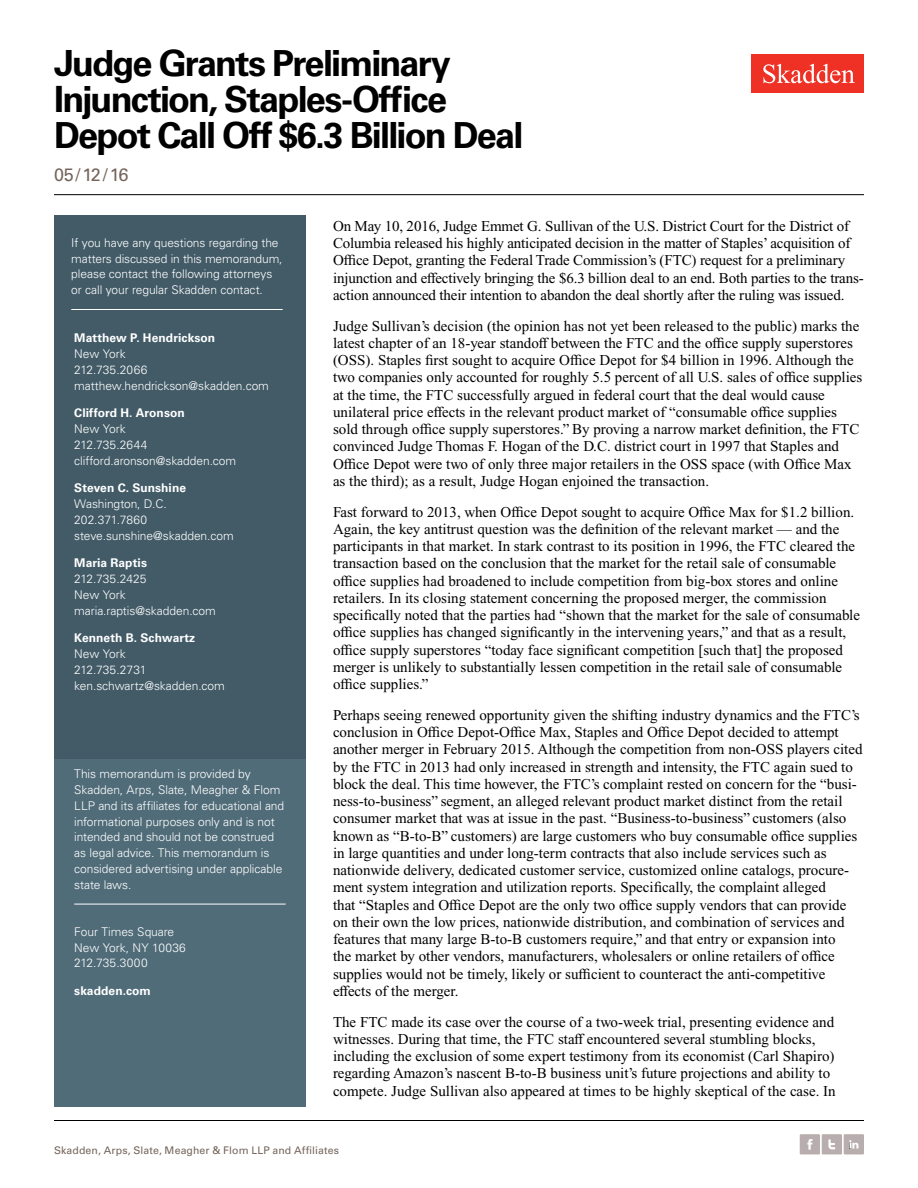
<style>
.page{position:relative;width:918px;height:1188px;background:#fff}
.page>*{position:absolute;margin:0;border:0;box-sizing:border-box;transform-origin:0 0}
.t1{font:700 36px/36px "Univers LT Std";letter-spacing:-.05em;color:#000}
.t2{font:18px "Univers LT Std";color:#74645a}
.t3{font:15px/17.2px "Times New Roman PS Std";color:#000}
.t4{font:300 12px/15.8px "Univers LT Std";letter-spacing:-.005em;color:#fff}
.t5{font:700 12px "Univers LT Std";letter-spacing:.005em;color:#fff}
.t6{font:10.5px "Univers LT Std";letter-spacing:.01em;color:#74645a}
</style>
<div class="page">
<div style="left:752px;top:54px;width:112px;height:39px;background:#ee3124"></div>
<svg style="left:763px;top:64px;width:92px;height:19px"></svg>
<div style="left:844px;top:1134px;width:20px;height:20px;background:#b9aeae"></div>
<svg style="left:849px;top:1140px;width:9px;height:9px"></svg>
<div style="left:800px;top:1134px;width:20px;height:20px;background:#b9aeae"></div>
<svg style="left:807px;top:1139px;width:5px;height:11px"></svg>
<div style="left:822px;top:1134px;width:20px;height:20px;background:#b9aeae"></div>
<svg style="left:828px;top:1139px;width:7px;height:10px"></svg>
<div style="left:54px;top:750px;width:252px;height:357px;background:#506c79"></div>
<hr style="left:74px;top:904px;width:212px;height:1px;background:#fff">
<div style="left:54px;top:215px;width:252px;height:543px;background:#425b67"></div>
<hr style="left:71px;top:309px;width:212px;height:1px;background:#fff">
<hr style="left:54px;top:1120px;width:810px;height:1px;background:#000">
<hr style="left:54px;top:194px;width:810px;height:1px;background:#000">
<h1 class="t1" style="left:54px;top:45px;width:471px">Judge Grants Preliminary<br>Injunction, Staples-Office<br>Depot Call Off $6.3 Billion Deal</h1>
<p class="t2" style="left:54px;top:164px;width:76px">05/12/16</p>
<p class="t4" style="left:71px;top:235px;width:213px">If you have any questions regarding the matters discussed in this memorandum, please contact the following attorneys or call your regular Skadden contact.</p>
<p class="t5" style="left:74px;top:331px;width:143px">Matthew P. Hendrickson</p>
<p class="t4" style="left:74px;top:346px;width:196px">New York<br>212.735.2066 matthew.hendrickson@skadden.com</p>
<p class="t5" style="left:74px;top:406px;width:112px">Clifford H. Aronson</p>
<p class="t4" style="left:74px;top:421px;width:164px">New York<br>212.735.2644 clifford.aronson@skadden.com</p>
<p class="t5" style="left:74px;top:481px;width:113px">Steven C. Sunshine</p>
<p class="t4" style="left:74px;top:496px;width:161px">Washington, D.C.<br>202.371.7860 steve.sunshine@skadden.com</p>
<p class="t5" style="left:74px;top:556px;width:74px">Maria Raptis</p>
<p class="t4" style="left:74px;top:571px;width:143px">212.735.2425<br>New York maria.raptis@skadden.com</p>
<p class="t5" style="left:74px;top:631px;width:123px">Kenneth B. Schwartz</p>
<p class="t4" style="left:74px;top:646px;width:152px">New York<br>212.735.2731 ken.schwartz@skadden.com</p>
<p class="t4" style="left:74px;top:766px;width:212px">This memorandum is provided by Skadden, Arps, Slate, Meagher &amp; Flom LLP and its affiliates for educational and informational purposes only and is not intended and should not be construed as legal advice. This memorandum is considered advertising under applicable state laws.</p>
<p class="t4" style="left:74px;top:924px;width:113px">Four Times Square<br>New York, NY 10036<br>212.735.3000</p>
<p class="t5" style="left:74px;top:984px;width:78px">skadden.com</p>
<p class="t3" style="left:333px;top:217px;width:532px">On May 10, 2016, Judge Emmet G. Sullivan of the U.S. District Court for the District of Columbia released his highly anticipated decision in the matter of Staples’ acquisition of Office Depot, granting the Federal Trade Commission’s (FTC) request for a preliminary injunction and effectively bringing the $6.3 billion deal to an end. Both parties to the trans&shy;action announced their intention to abandon the deal shortly after the ruling was issued.</p>
<p class="t3" style="left:333px;top:317px;width:531px">Judge Sullivan’s decision (the opinion has not yet been released to the public) marks the latest chapter of an 18-year standoff between the FTC and the office supply superstores (OSS). Staples first sought to acquire Office Depot for $4 billion in 1996. Although the two companies only accounted for roughly 5.5 percent of all U.S. sales of office supplies at the time, the FTC successfully argued in federal court that the deal would cause unilateral price effects in the relevant product market of “consumable office supplies sold through office supply superstores.” By proving a narrow market definition, the FTC convinced Judge Thomas F. Hogan of the D.C. district court in 1997 that Staples and Office Depot were two of only three major retailers in the OSS space (with Office Max as the third); as a result, Judge Hogan enjoined the transaction.</p>
<p class="t3" style="left:333px;top:503px;width:529px">Fast forward to 2013, when Office Depot sought to acquire Office Max for $1.2 billion.<br>Again, the key antitrust question was the definition of the relevant market — and the participants in that market. In stark contrast to its position in 1996, the FTC cleared the transaction based on the conclusion that the market for the retail sale of consumable office supplies had broadened to include competition from big-box stores and online retailers. In its closing statement concerning the proposed merger, the commission specifically noted that the parties had “shown that the market for the sale of consumable office supplies has changed significantly in the intervening years,” and that as a result, office supply superstores “today face significant competition [such that] the proposed merger is unlikely to substantially lessen competition in the retail sale of consumable office supplies.”</p>
<p class="t3" style="left:333px;top:706px;width:531px">Perhaps seeing renewed opportunity given the shifting industry dynamics and the FTC’s conclusion in Office Depot-Office Max, Staples and Office Depot decided to attempt another merger in February 2015. Although the competition from non-OSS players cited by the FTC in 2013 had only increased in strength and intensity, the FTC again sued to block the deal. This time however, the FTC’s complaint rested on concern for the “busi&shy;ness-to-business” segment, an alleged relevant product market distinct from the retail consumer market that was at issue in the past. “Business-to-business” customers (also known as “B-to-B” customers) are large customers who buy consumable office supplies in large quantities and under long-term contracts that also include services such as nationwide delivery, dedicated customer service, customized online catalogs, procure&shy;ment system integration and utilization reports. Specifically, the complaint alleged<br>that “Staples and Office Depot are the only two office supply vendors that can provide on their own the low prices, nationwide distribution, and combination of services and features that many large B-to-B customers require,” and that entry or expansion into<br>the market by other vendors, manufacturers, wholesalers or online retailers of office supplies would not be timely, likely or sufficient to counteract the anti-competitive effects of the merger.</p>
<p class="t3" style="left:333px;top:1013px;width:504px">The FTC made its case over the course of a two-week trial, presenting evidence and witnesses. During that time, the FTC staff encountered several stumbling blocks, including the exclusion of some expert testimony from its economist (Carl Shapiro) regarding Amazon’s nascent B-to-B business unit’s future projections and ability to compete. Judge Sullivan also appeared at times to be highly skeptical of the case. In</p>
<p class="t6" style="left:54px;top:1144px;width:287px">Skadden, Arps, Slate, Meagher &amp; Flom LLP and Affiliates</p>
</div>
